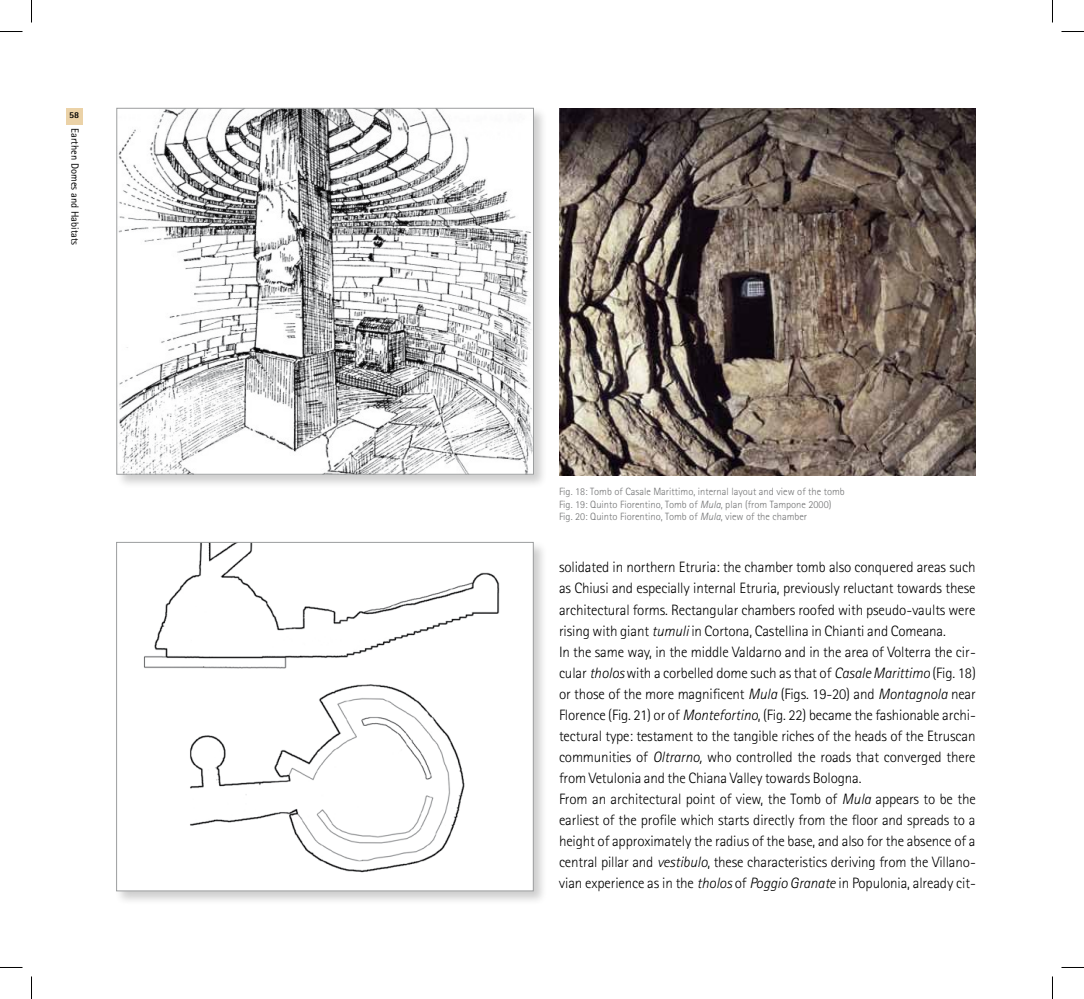
<style>
.page{position:relative;width:1084px;height:999px;background:#fff}
.page>*{position:absolute;margin:0;border:0;box-sizing:border-box;transform-origin:0 0}
.t1{font:300 15px/21px "Rotis Sans Serif";letter-spacing:-.01em;color:#000}
.t2{font:300 10.5px/12.6px "Rotis Sans Serif";color:#707172}
.t3{font:10.5px "Rotis Sans Serif";color:#000}
.t4{font:800 9px "Rotis Sans Serif";color:#000}
.s1{font-style:italic}
</style>
<div class="page">
<div style="left:66px;top:108px;width:17px;height:17px;background:#ebd2a7"></div>
<img style="left:559px;top:108px;width:416px;height:367px">
<div style="left:115px;top:106px;width:433px;height:383px;background:#000;opacity:.2"></div>
<img style="left:119px;top:110px;width:412px;height:362px">
<div style="left:117px;top:108px;width:416px;height:366px;border:1px solid #9c9e9f"></div>
<div style="left:114px;top:540px;width:434px;height:365px;background:#000;opacity:.2"></div>
<div style="left:117px;top:542px;width:416px;height:348px;background:#fff"></div>
<img style="left:143px;top:544px;width:357px;height:329px">
<div style="left:116px;top:542px;width:417px;height:349px;border:1px solid #9c9e9f"></div>
<svg style="left:0;top:31px;width:22px;height:1px"></svg>
<svg style="left:1061px;top:31px;width:22px;height:1px"></svg>
<svg style="left:0;top:967px;width:22px;height:1px"></svg>
<svg style="left:1061px;top:967px;width:22px;height:1px"></svg>
<svg style="left:31px;top:0;width:1px;height:22px"></svg>
<svg style="left:31px;top:976px;width:1px;height:22px"></svg>
<svg style="left:1052px;top:0;width:1px;height:22px"></svg>
<svg style="left:1052px;top:976px;width:1px;height:22px"></svg>
<p class="t4" style="left:69px;top:109px;width:12px">58</p>
<p class="t3" style="left:81px;top:128px;width:119px;rotate:90deg">Earthen Domes and Habitats</p>
<p class="t2" style="left:559px;top:485px;width:287px">Fig. 18: Tomb of Casale Marittimo, internal layout and view of the tomb<br>Fig. 19: Quinto Fiorentino, Tomb of <span class="s1">Mula</span>, plan (from Tampone 2000)<br>Fig. 20: Quinto Fiorentino, Tomb of <span class="s1">Mula</span>, view of the chamber</p>
<p class="t1" style="left:559px;top:557px;width:418px">solidated in northern Etruria: the chamber tomb also conquered areas such as Chiusi and especially internal Etruria, previously reluctant towards these architectural forms. Rectangular chambers roofed with pseudo-vaults were rising with giant <span class="s1">tumuli</span> in Cortona, Castellina in Chianti and Comeana.<br>In the same way, in the middle Valdarno and in the area of Volterra the cir&shy;cular <span class="s1">tholos</span> with a corbelled dome such as that of <span class="s1">Casale Marittimo</span> (Fig. 18) or those of the more magnificent <span class="s1">Mula</span> (Figs. 19-20) and <span class="s1">Montagnola</span> near Florence (Fig. 21) or of <span class="s1">Montefortino</span>, (Fig. 22) became the fashionable archi&shy;tectural type: testament to the tangible riches of the heads of the Etruscan communities of <span class="s1">Oltrarno,</span> who controlled the roads that converged there from Vetulonia and the Chiana Valley towards Bologna.<br>From an architectural point of view, the Tomb of <span class="s1">Mula</span> appears to be the earliest of the profile which starts directly from the floor and spreads to a height of approximately the radius of the base, and also for the absence of a central pillar and <span class="s1">vestibulo</span>, these characteristics deriving from the Villano&shy;vian experience as in the <span class="s1">tholos</span> of <span class="s1">Poggio Granate</span> in Populonia, already cit-</p>
</div>
